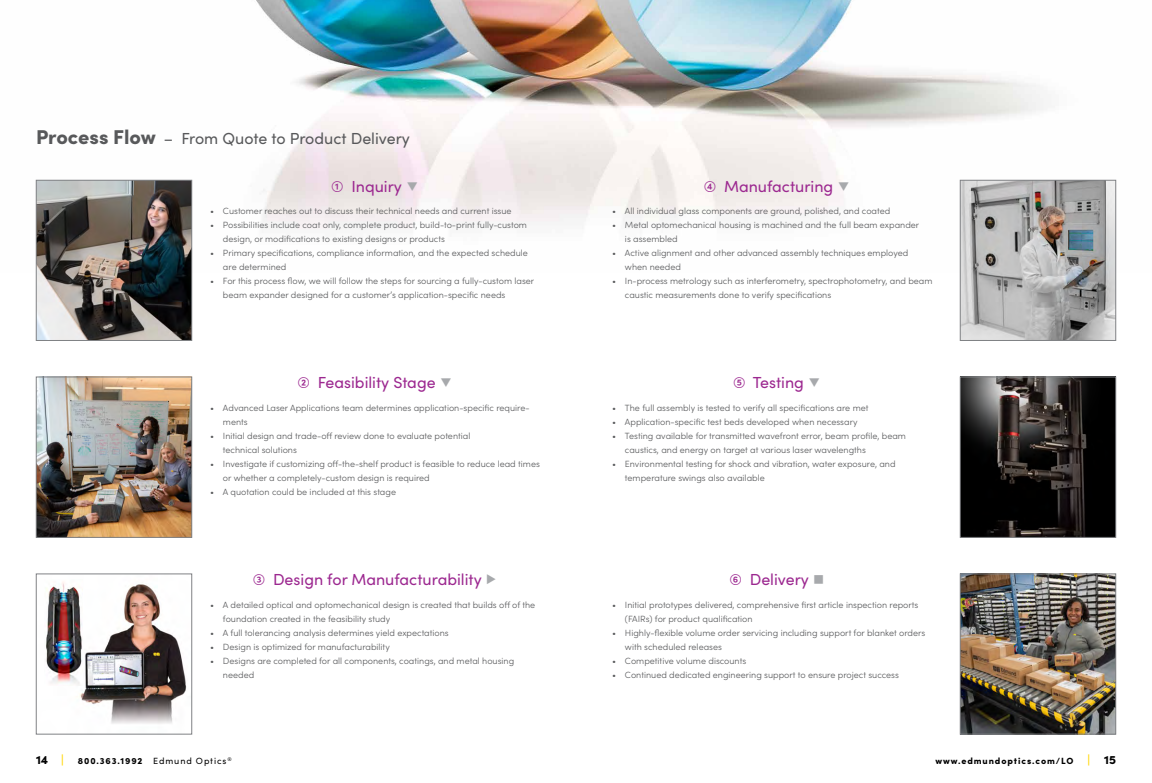
<style>
.page{position:relative;width:1152px;height:783px;background:#fff}
.page>*{position:absolute;margin:0;border:0;box-sizing:border-box;transform-origin:0 0}
.t1{font:16px "Sofia Pro";color:#9c2890}
.t2{font:16px "Sofia Pro";color:#58595b}
.t3{font:300 9px/14px "Sofia Pro";color:#58595b}
.t4{font:900 9px "Sofia Pro";letter-spacing:.1em;color:#000}
.s1{font-weight:900;font-size:20px}
.s2{color:#a7a9ac}
.s3{font-size:12px}
.s4{font-size:12px;color:#ffd600}
.s5{font-weight:400}
</style>
<div class="page">
<img style="left:35px;top:0;width:1082px;height:272px">
<img style="left:38px;top:182px;width:152px;height:157px">
<div style="left:36px;top:180px;width:156px;height:161px;border:1px solid #808285"></div>
<img style="left:38px;top:379px;width:152px;height:157px">
<div style="left:36px;top:377px;width:156px;height:161px;border:1px solid #808285"></div>
<img style="left:79px;top:584px;width:108px;height:140px">
<div style="left:36px;top:574px;width:156px;height:160px;border:1px solid #808285"></div>
<img style="left:962px;top:182px;width:152px;height:157px">
<div style="left:960px;top:180px;width:156px;height:161px;border:1px solid #808285"></div>
<img style="left:962px;top:379px;width:152px;height:157px">
<div style="left:960px;top:377px;width:156px;height:161px;border:1px solid #808285"></div>
<img style="left:962px;top:576px;width:152px;height:156px">
<div style="left:960px;top:574px;width:156px;height:160px;border:1px solid #808285"></div>
<img style="left:46px;top:582px;width:37px;height:104px">
<h1 class="t2" style="left:36px;top:127px;width:375px"><span class="s1">Process Flow</span> – From Quote to Product Delivery</h1>
<h1 class="t1" style="left:332px;top:174px;width:88px">1 Inquiry <span class="s2">▼</span></h1>
<h1 class="t1" style="left:704px;top:174px;width:147px">4 Manufacturing <span class="s2">▼</span></h1>
<p class="t3" style="left:210px;top:204px;width:303px">• Customer reaches out to discuss their technical needs and current issue</p>
<p class="t3" style="left:223px;top:218px;width:306px;text-indent:-13px">• Possibilities include coat only, complete product, build-to-print fully-custom design, or modifications to existing designs or products</p>
<p class="t3" style="left:223px;top:246px;width:306px;text-indent:-13px">• Primary specifications, compliance information, and the expected schedule are determined</p>
<p class="t3" style="left:223px;top:274px;width:313px;text-indent:-13px">• For this process flow, we will follow the steps for sourcing a fully-custom laser beam expander designed for a customer’s application-specific needs</p>
<p class="t3" style="left:612px;top:204px;width:280px">• All individual glass components are ground, polished, and coated</p>
<p class="t3" style="left:625px;top:218px;width:296px;text-indent:-13px">• Metal optomechanical housing is machined and the full beam expander is assembled</p>
<p class="t3" style="left:625px;top:246px;width:285px;text-indent:-13px">• Active alignment and other advanced assembly techniques employed when needed</p>
<p class="t3" style="left:625px;top:274px;width:309px;text-indent:-13px">• In-process metrology such as interferometry, spectrophotometry, and beam caustic measurements done to verify specifications</p>
<h1 class="t1" style="left:298px;top:371px;width:156px">2 Feasibility Stage <span class="s2">▼</span></h1>
<h1 class="t1" style="left:733px;top:371px;width:89px">5 Testing <span class="s2">▼</span></h1>
<p class="t3" style="left:223px;top:401px;width:308px;text-indent:-13px">• Advanced Laser Applications team determines application-specific require&shy;ments</p>
<p class="t3" style="left:223px;top:429px;width:249px;text-indent:-13px">• Initial design and trade-off review done to evaluate potential technical solutions</p>
<p class="t3" style="left:223px;top:457px;width:318px;text-indent:-13px">• Investigate if customizing off-the-shelf product is feasible to reduce lead times or whether a completely-custom design is required</p>
<p class="t3" style="left:210px;top:485px;width:188px">• A quotation could be included at this stage</p>
<p class="t3" style="left:612px;top:401px;width:258px">• The full assembly is tested to verify all specifications are met</p>
<p class="t3" style="left:612px;top:415px;width:247px">• Application-specific test beds developed when necessary</p>
<p class="t3" style="left:625px;top:429px;width:283px;text-indent:-13px">• Testing available for transmitted wavefront error, beam profile, beam caustics, and energy on target at various laser wavelengths</p>
<p class="t3" style="left:625px;top:457px;width:272px;text-indent:-13px">• Environmental testing for shock and vibration, water exposure, and temperature swings also available</p>
<h1 class="t1" style="left:253px;top:568px;width:245px">3 Design for Manufacturability <span class="s2">▶</span></h1>
<h1 class="t1" style="left:730px;top:568px;width:96px">6 Delivery <span class="s2">■</span></h1>
<p class="t3" style="left:223px;top:597px;width:314px;text-indent:-13px">• A detailed optical and optomechanical design is created that builds off of the foundation created in the feasibility study</p>
<p class="t3" style="left:210px;top:625px;width:240px">• A full tolerancing analysis determines yield expectations</p>
<p class="t3" style="left:210px;top:639px;width:181px">• Design is optimized for manufacturability</p>
<p class="t3" style="left:223px;top:653px;width:293px;text-indent:-13px">• Designs are completed for all components, coatings, and metal housing needed</p>
<p class="t3" style="left:625px;top:597px;width:295px;text-indent:-13px">• Initial prototypes delivered, comprehensive first article inspection reports (FAIRs) for product qualification</p>
<p class="t3" style="left:625px;top:625px;width:302px;text-indent:-13px">• Highly-flexible volume order servicing including support for blanket orders with scheduled releases</p>
<p class="t3" style="left:612px;top:653px;width:136px">• Competitive volume discounts</p>
<p class="t3" style="left:612px;top:667px;width:288px">• Continued dedicated engineering support to ensure project success</p>
<p class="t4" style="left:36px;top:754px;width:197px"><span class="s3">14</span> <span class="s4">|</span> 800.363.1992 <span class="s5">Edmund Optics</span><sup>®</sup></p>
<p class="t4" style="left:935px;top:754px;width:182px">www.edmundoptics.com/LO <span class="s4">|</span> <span class="s3">15</span></p>
</div>
